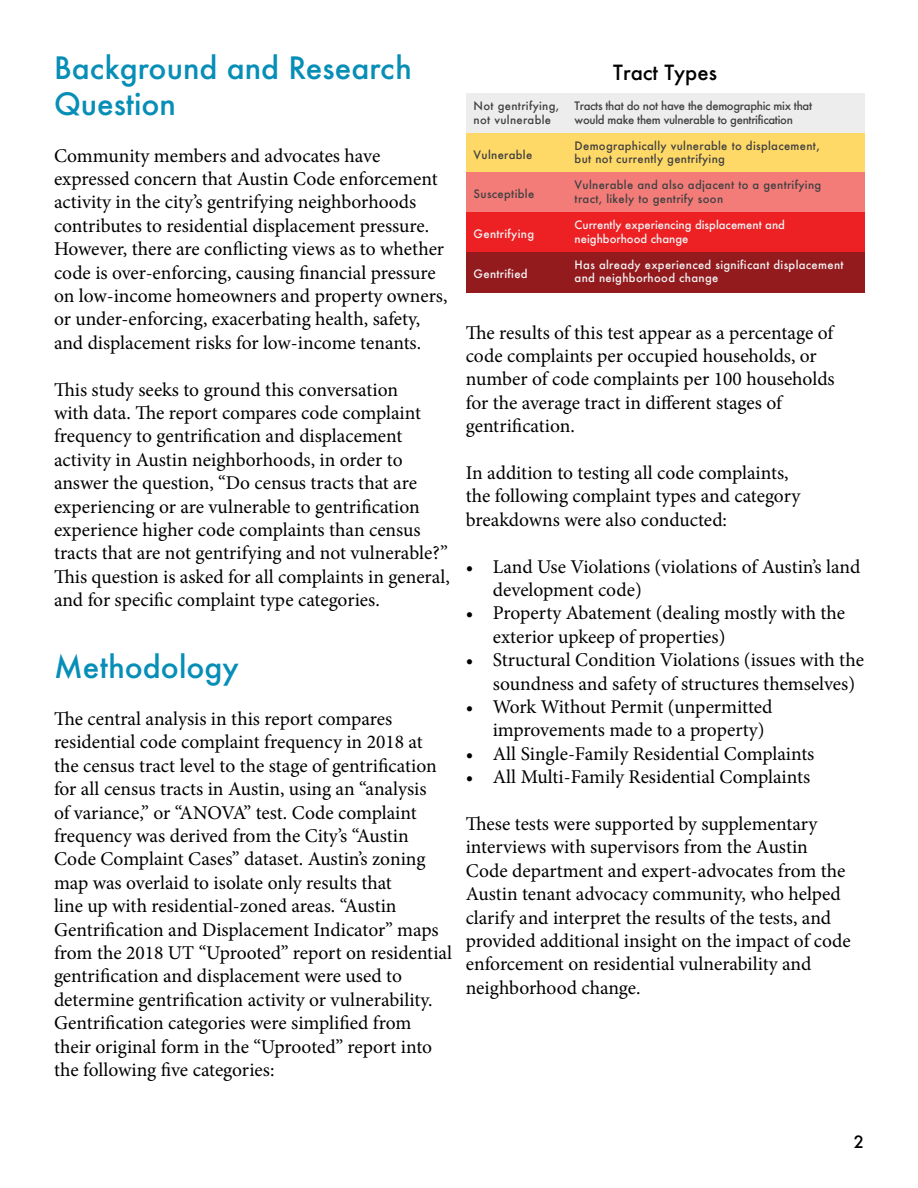
<style>
.page{position:relative;width:918px;height:1188px;background:#fff}
.page>*{position:absolute;margin:0;border:0;box-sizing:border-box;transform-origin:0 0}
.t1{font:500 30px/36px "Futura";color:#078eb7}
.t2{font:500 20.4px "Futura";color:#000}
.t3{font:19.5px/23.4px "Minion Pro";color:#000}
.t4{font:500 16.5px "Futura";color:#000}
.t5{font:500 11.25px/13.6px "Futura";letter-spacing:.025em;color:#414141}
.t6{font:500 11.25px/13.6px "Futura";letter-spacing:.025em;color:#f2f2f3}
.t7{font:500 11.25px/13.6px "Futura";letter-spacing:-.025em;color:#414141}
.t8{font:500 11.25px/13.6px "Futura";color:#f2f2f3}
</style>
<div class="page">
<div style="left:466px;top:93px;width:398px;height:41px;background:#ededed"></div>
<div style="left:466px;top:133px;width:398px;height:41px;background:#ffd967"></div>
<div style="left:466px;top:172px;width:398px;height:41px;background:#f37c79"></div>
<div style="left:466px;top:212px;width:398px;height:41px;background:#ed2024"></div>
<div style="left:466px;top:252px;width:398px;height:41px;background:#931a1d"></div>
<h1 class="t1" style="left:54px;top:49px;width:359px">Background and Research<br>Question</h1>
<p class="t3" style="left:54px;top:144px;width:395px">Community members and advocates have expressed concern that Austin Code enforcement activity in the city’s gentrifying neighborhoods contributes to residential displacement pressure.<br>However, there are conflicting views as to whether code is over-enforcing, causing financial pressure on low-income homeowners and property owners, or under-enforcing, exacerbating health, safety, and displacement risks for low-income tenants.</p>
<p class="t3" style="left:54px;top:378px;width:397px">This study seeks to ground this conversation<br>with data. The report compares code complaint frequency to gentrification and displacement activity in Austin neighborhoods, in order to answer the question, “Do census tracts that are experiencing or are vulnerable to gentrification experience higher code complaints than census tracts that are not gentrifying and not vulnerable?” This question is asked for all complaints in general, and for specific complaint type categories.</p>
<h1 class="t1" style="left:54px;top:649px;width:186px">Methodology</h1>
<p class="t3" style="left:54px;top:707px;width:400px">The central analysis in this report compares residential code complaint frequency in 2018 at the census tract level to the stage of gentrification for all census tracts in Austin, using an “analysis<br>of variance,” or “ANOVA” test. Code complaint frequency was derived from the City’s “Austin Code Complaint Cases” dataset. Austin’s zoning map was overlaid to isolate only results that<br>line up with residential-zoned areas. “Austin Gentrification and Displacement Indicator” maps from the 2018 UT “Uprooted” report on residential gentrification and displacement were used to determine gentrification activity or vulnerability.<br>Gentrification categories were simplified from their original form in the “Uprooted” report into the following five categories:</p>
<p class="t2" style="left:613px;top:58px;width:105px">Tract Types</p>
<p class="t5" style="left:474px;top:99px;width:87px">Not gentrifying, not vulnerable</p>
<p class="t7" style="left:575px;top:99px;width:239px">Tracts that do not have the demographic mix that would make them vulnerable to gentrification</p>
<p class="t5" style="left:474px;top:148px;width:60px">Vulnerable</p>
<p class="t5" style="left:575px;top:139px;width:247px">Demographically vulnerable to displacement, but not currently gentrifying</p>
<p class="t5" style="left:474px;top:187px;width:62px">Susceptible</p>
<p class="t5" style="left:575px;top:178px;width:248px">Vulnerable and also adjacent to a gentrifying tract, likely to gentrify soon</p>
<p class="t6" style="left:474px;top:227px;width:62px">Gentrifying</p>
<p class="t8" style="left:575px;top:218px;width:212px">Currently experiencing displacement and neighborhood change</p>
<p class="t6" style="left:474px;top:266px;width:56px">Gentrified</p>
<p class="t6" style="left:575px;top:257px;width:270px">Has already experienced significant displacement and neighborhood change</p>
<p class="t3" style="left:466px;top:321px;width:371px">The results of this test appear as a percentage of code complaints per occupied households, or number of code complaints per 100 households for the average tract in different stages of gentrification.</p>
<p class="t3" style="left:466px;top:461px;width:336px">In addition to testing all code complaints, the following complaint types and category breakdowns were also conducted:</p>
<p class="t3" style="left:493px;top:555px;width:369px;text-indent:-27px">• Land Use Violations (violations of Austin’s land development code)</p>
<p class="t3" style="left:493px;top:602px;width:354px;text-indent:-27px">• Property Abatement (dealing mostly with the exterior upkeep of properties)</p>
<p class="t3" style="left:493px;top:648px;width:373px;text-indent:-27px">• Structural Condition Violations (issues with the soundness and safety of structures themselves)</p>
<p class="t3" style="left:493px;top:695px;width:281px;text-indent:-27px">• Work Without Permit (unpermitted improvements made to a property)</p>
<p class="t3" style="left:466px;top:742px;width:350px">• All Single-Family Residential Complaints</p>
<p class="t3" style="left:466px;top:765px;width:346px">• All Multi-Family Residential Complaints</p>
<p class="t3" style="left:466px;top:812px;width:387px">These tests were supported by supplementary interviews with supervisors from the Austin Code department and expert-advocates from the Austin tenant advocacy community, who helped clarify and interpret the results of the tests, and provided additional insight on the impact of code enforcement on residential vulnerability and neighborhood change.</p>
<p class="t4" style="left:854px;top:1130px;width:12px">2</p>
</div>
